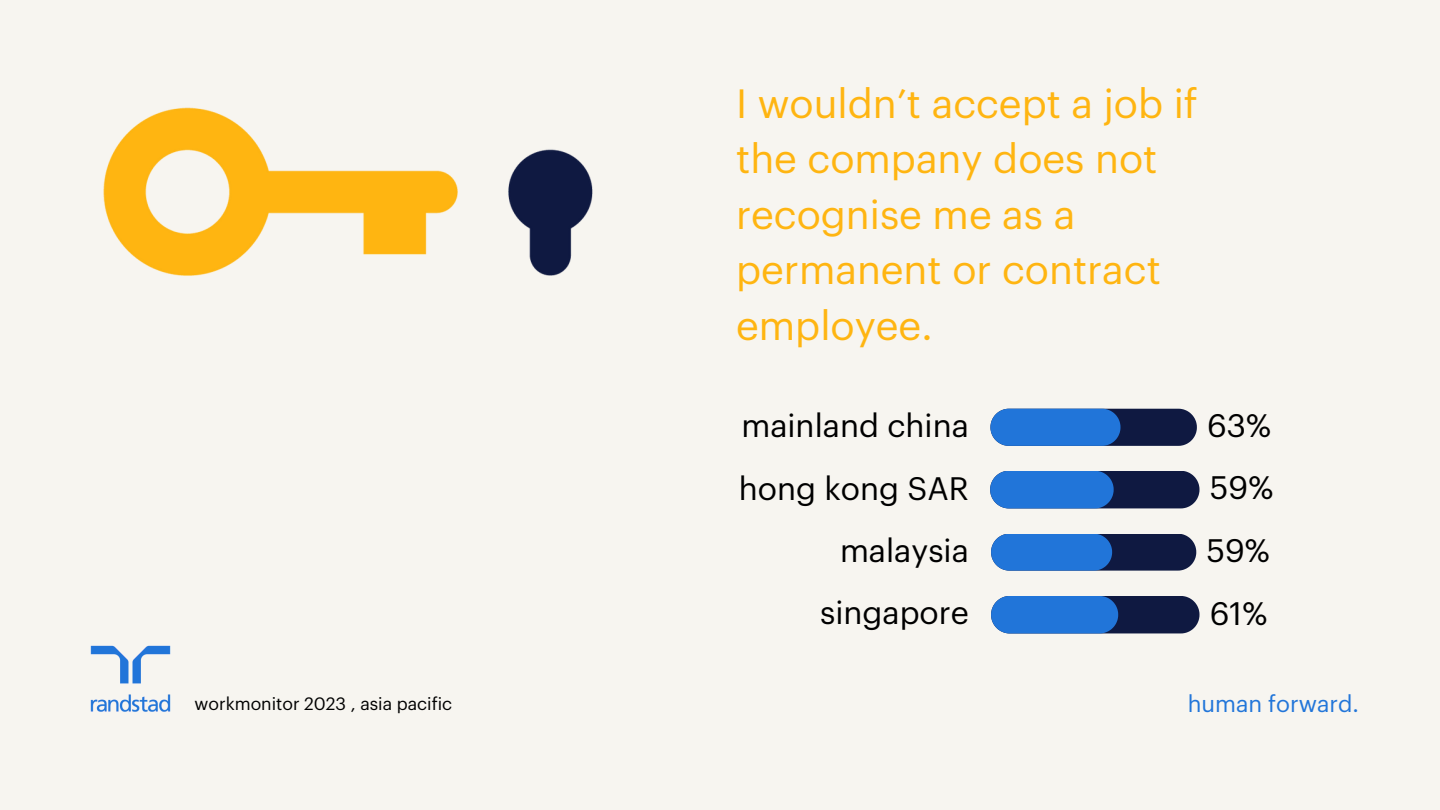
<style>
.page{position:relative;width:1440px;height:810px;background:#f7f5f0}
.page>*{position:absolute;margin:0;border:0;box-sizing:border-box;transform-origin:0 0}
.t1{font:40px/55.5px "Graphik";color:#ffb511}
.t2{font:31.8px/62.5px "Graphik";color:#000;text-align:justify}
.t3{font:23px "Graphik";color:#2175d9}
.t4{font:17.5px "Graphik";color:#000}
</style>
<div class="page">
<svg style="left:990px;top:409px;width:207px;height:37px;background:#2358a1"></svg>
<svg style="left:990px;top:471px;width:210px;height:37px;background:#21549b"></svg>
<svg style="left:991px;top:534px;width:205px;height:37px;background:#22549b"></svg>
<svg style="left:991px;top:596px;width:209px;height:37px;background:#22569e"></svg>
<img style="left:103px;top:107px;width:490px;height:169px">
<img style="left:90px;top:645px;width:81px;height:67px">
<p class="t4" style="left:195px;top:695px;width:259px">workmonitor 2023 , asia pacific</p>
<p class="t1" style="left:736px;top:77px;width:463px">I wouldn’t accept a job if the company does not recognise me as a permanent or contract employee.</p>
<p class="t2" style="left:739px;top:396px;width:232px;text-align:right">mainland china hong kong SAR malaysia singapore</p>
<p class="t2" style="left:1207px;top:396px;width:68px">63% 59% 59% 61%</p>
<p class="t3" style="left:1188px;top:693px;width:173px">human forward.</p>
</div>
